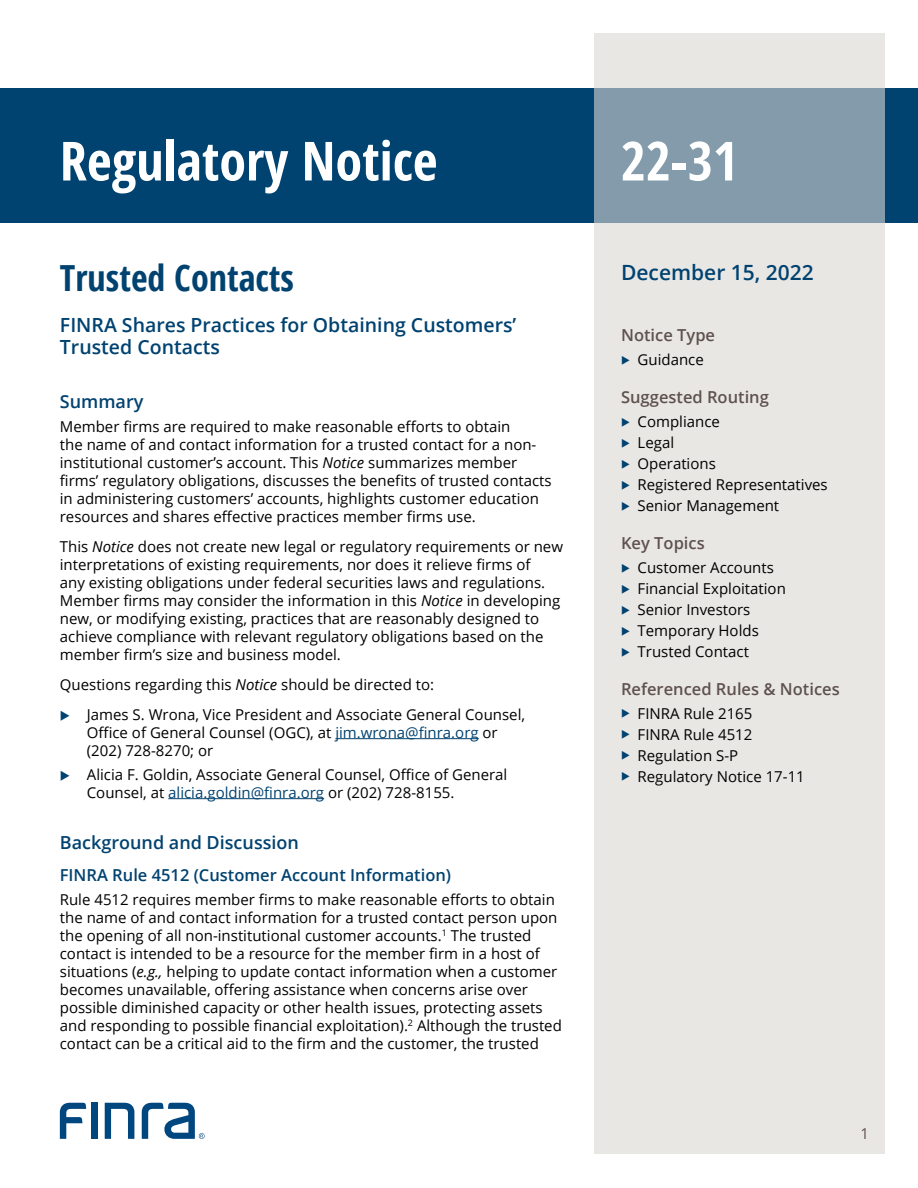
<style>
.page{position:relative;width:918px;height:1188px;background:#fff}
.page>*{position:absolute;margin:0;border:0;box-sizing:border-box;transform-origin:0 0}
.t1{font:700 54px "Open Sans Condensed";color:#fff}
.t2{font:700 36px "Open Sans Condensed";color:#004270}
.t3{font:600 21px "Open Sans";color:#004270}
.t4{font:600 19.5px/22.5px "Open Sans";color:#004270}
.t5{font:600 18px "Open Sans";color:#004270}
.t6{font:600 16.5px "Open Sans";color:#5e514e}
.t7{font:600 16.5px "Open Sans";color:#004270}
.t8{font:15px/18px "Open Sans";color:#000}
.t9{font:15px "Open Sans";color:#5e514e}
.s1{font-style:italic}
.s2{color:#004270}
</style>
<div class="page">
<div style="left:0;top:88px;width:918px;height:135px;background:#004270"></div>
<svg style="left:594px;top:34px;width:290px;height:1120px;background:#dcdddd"></svg>
<div style="left:91px;top:1103px;width:6px;height:36px;background:#00467f"></div>
<svg style="left:105px;top:1103px;width:29px;height:36px"></svg>
<svg style="left:60px;top:1103px;width:26px;height:36px"></svg>
<svg style="left:142px;top:1103px;width:63px;height:36px"></svg>
<hr style="left:335px;top:738px;width:144px;height:1px;background:#004270">
<hr style="left:168px;top:798px;width:156px;height:1px;background:#004270">
<svg style="left:622px;top:356px;width:8px;height:8px"></svg>
<svg style="left:622px;top:417px;width:8px;height:9px"></svg>
<svg style="left:622px;top:438px;width:8px;height:9px"></svg>
<svg style="left:622px;top:459px;width:8px;height:9px"></svg>
<svg style="left:622px;top:480px;width:8px;height:9px"></svg>
<svg style="left:622px;top:501px;width:8px;height:9px"></svg>
<svg style="left:622px;top:563px;width:8px;height:9px"></svg>
<svg style="left:622px;top:584px;width:8px;height:9px"></svg>
<svg style="left:622px;top:605px;width:8px;height:9px"></svg>
<svg style="left:622px;top:626px;width:8px;height:9px"></svg>
<svg style="left:622px;top:647px;width:8px;height:9px"></svg>
<svg style="left:622px;top:709px;width:8px;height:9px"></svg>
<svg style="left:622px;top:730px;width:8px;height:9px"></svg>
<svg style="left:622px;top:751px;width:8px;height:9px"></svg>
<svg style="left:622px;top:772px;width:8px;height:9px"></svg>
<h1 class="t1" style="left:60px;top:123px;width:379px">Regulatory Notice</h1>
<h1 class="t1" style="left:621px;top:123px;width:119px">22-31</h1>
<h2 class="t2" style="left:60px;top:253px;width:236px">Trusted Contacts</h2>
<h3 class="t4" style="left:60px;top:313px;width:458px">FINRA Shares Practices for Obtaining Customers’<br>Trusted Contacts</h3>
<p class="t5" style="left:60px;top:389px;width:85px">Summary</p>
<p class="t8" style="left:60px;top:417px;width:493px">Member firms are required to make reasonable efforts to obtain<br>the name of and contact information for a trusted contact for a non&shy;institutional customer’s account. This <span class="s1">Notice</span> summarizes member firms’ regulatory obligations, discusses the benefits of trusted contacts in administering customers’ accounts, highlights customer education resources and shares effective practices member firms use.</p>
<p class="t8" style="left:60px;top:537px;width:505px">This <span class="s1">Notice</span> does not create new legal or regulatory requirements or new interpretations of existing requirements, nor does it relieve firms of<br>any existing obligations under federal securities laws and regulations.<br>Member firms may consider the information in this <span class="s1">Notice</span> in developing new, or modifying existing, practices that are reasonably designed to achieve compliance with relevant regulatory obligations based on the member firm’s size and business model.</p>
<p class="t8" style="left:87px;top:669px;width:440px;line-height:30px;text-indent:-27px">Questions regarding this <span class="s1">Notice</span> should be directed to:<br>James S. Wrona, Vice President and Associate General Counsel,</p>
<p class="t8" style="left:87px;top:723px;width:412px">Office of General Counsel (OGC), at <span class="s2">jim.wrona@finra.org</span> or (202) 728-8270; or</p>
<p class="t8" style="left:87px;top:765px;width:422px">Alicia F. Goldin, Associate General Counsel, Office of General<br>Counsel, at <span class="s2">alicia.goldin@finra.org</span> or (202) 728-8155.</p>
<p class="t5" style="left:60px;top:830px;width:241px">Background and Discussion</p>
<p class="t7" style="left:60px;top:864px;width:393px">FINRA Rule 4512 (Customer Account Information)</p>
<p class="t8" style="left:60px;top:890px;width:504px">Rule 4512 requires member firms to make reasonable efforts to obtain the name of and contact information for a trusted contact person upon the opening of all non-institutional customer accounts.<sup>1</sup> The trusted contact is intended to be a resource for the member firm in a host of situations (<span class="s1">e.g.,</span> helping to update contact information when a customer becomes unavailable, offering assistance when concerns arise over possible diminished capacity or other health issues, protecting assets and responding to possible financial exploitation).<sup>2</sup> Although the trusted contact can be a critical aid to the firm and the customer, the trusted</p>
<h3 class="t3" style="left:621px;top:258px;width:194px">December 15, 2022</h3>
<p class="t6" style="left:621px;top:324px;width:96px">Notice Type</p>
<p class="t8" style="left:638px;top:351px;width:68px">Guidance</p>
<p class="t6" style="left:621px;top:386px;width:149px">Suggested Routing</p>
<p class="t8" style="left:638px;top:411px;width:192px;line-height:21px">Compliance<br>Legal<br>Operations<br>Registered Representatives<br>Senior Management</p>
<p class="t6" style="left:621px;top:532px;width:85px">Key Topics</p>
<p class="t8" style="left:638px;top:557px;width:150px;line-height:21px">Customer Accounts<br>Financial Exploitation<br>Senior Investors<br>Temporary Holds<br>Trusted Contact</p>
<p class="t6" style="left:621px;top:678px;width:220px">Referenced Rules &amp; Notices</p>
<p class="t8" style="left:638px;top:703px;width:169px;line-height:21px">FINRA Rule 2165<br>FINRA Rule 4512<br>Regulation S-P<br>Regulatory Notice 17-11</p>
<p class="t9" style="left:860px;top:1124px;width:10px">1</p>
</div>
